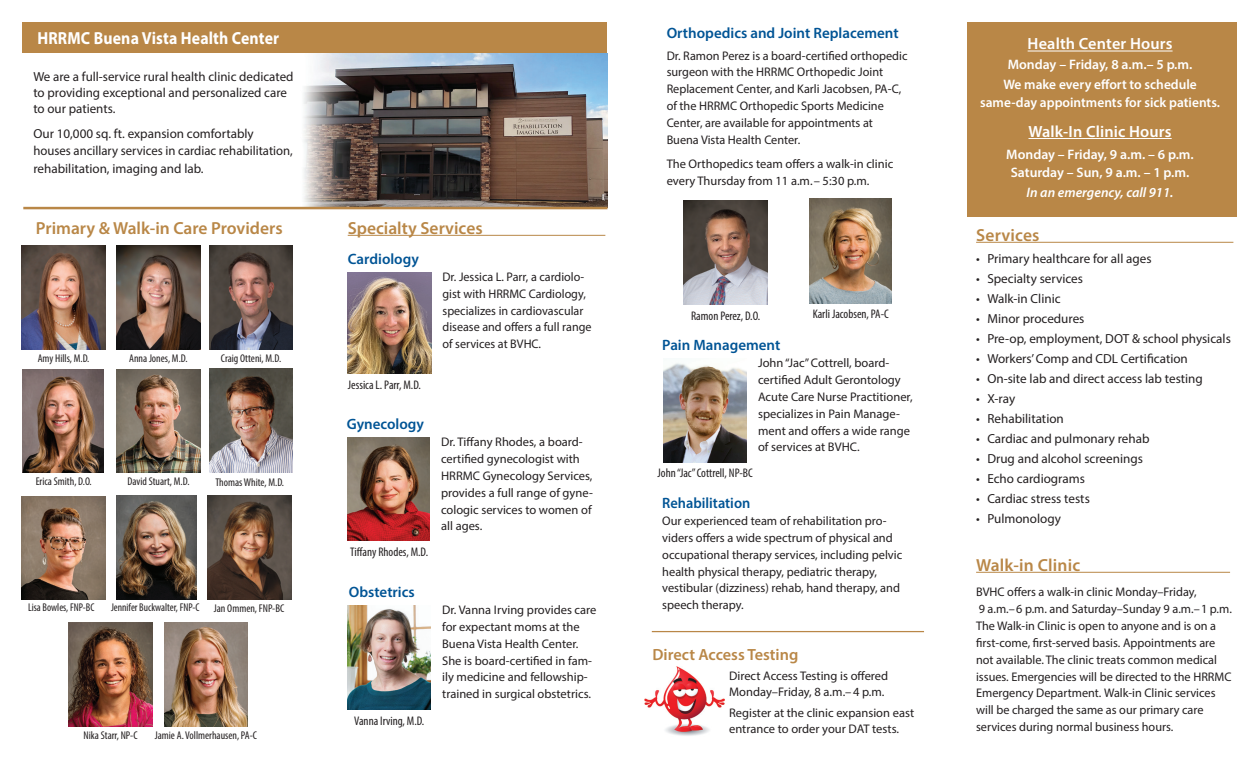
<style>
.page{position:relative;width:1260px;height:765px;background:#fff}
.page>*{position:absolute;margin:0;border:0;box-sizing:border-box;transform-origin:0 0}
.t1{font:600 17.5px "Myriad Pro";color:#b98747}
.t2{font:700 17.5px "Myriad Pro";letter-spacing:.01em;color:#fff;scale:.9 1}
.t3{font:600 16.25px "Myriad Pro";letter-spacing:.01em;color:#fff}
.t4{font:600 16.25px "Myriad Pro";color:#b98747}
.t5{font:600 15px "Myriad Pro";color:#005495}
.t6{font:600 15px "Myriad Pro";color:#005495;scale:.96 1}
.t7{font:600 13.75px/20px "Myriad Pro";color:#fff;text-align:center}
.t8{font:italic 600 13.75px "Myriad Pro";color:#fff}
.t9{font:13.12px/16.2px "Myriad Pro";color:#231f20}
.t10{font:12.5px/16.9px "Myriad Pro";color:#231f20}
.t11{font:condensed 12.5px "Myriad Pro";color:#231f20}
.t12{font:condensed 11.25px "Myriad Pro";color:#231f20}
.t13{font:condensed 11.25px "Myriad Pro";color:#231f20;scale:.96 1}
</style>
<div class="page">
<div style="left:22px;top:22px;width:586px;height:31px;background:#b98747"></div>
<div style="left:968px;top:22px;width:269px;height:195px;background:#b98747"></div>
<hr style="left:1028px;top:51px;width:145px;height:1px;background:#fff">
<hr style="left:1029px;top:138px;width:143px;height:1px;background:#fff">
<hr style="left:976px;top:242px;width:257px;height:1px;background:#b98747">
<hr style="left:976px;top:572px;width:254px;height:1px;background:#b98747">
<img style="left:644px;top:667px;width:80px;height:69px">
<img style="left:301px;top:54px;width:307px;height:154px">
<img style="left:684px;top:200px;width:83px;height:104px">
<img style="left:809px;top:199px;width:83px;height:104px">
<img style="left:348px;top:273px;width:83px;height:101px">
<img style="left:348px;top:606px;width:83px;height:104px">
<img style="left:348px;top:437px;width:82px;height:103px">
<img style="left:664px;top:363px;width:83px;height:100px">
<img style="left:69px;top:623px;width:83px;height:104px">
<img style="left:209px;top:369px;width:84px;height:104px">
<img style="left:22px;top:246px;width:83px;height:104px">
<img style="left:22px;top:370px;width:81px;height:102px">
<img style="left:208px;top:496px;width:83px;height:104px">
<img style="left:117px;top:496px;width:79px;height:104px">
<img style="left:210px;top:246px;width:83px;height:103px">
<img style="left:165px;top:623px;width:83px;height:103px">
<img style="left:117px;top:246px;width:83px;height:104px">
<img style="left:117px;top:370px;width:83px;height:103px">
<hr style="left:348px;top:235px;width:257px;height:1px;background:#b98747">
<hr style="left:652px;top:631px;width:272px;height:1px;background:#b98747">
<img style="left:22px;top:496px;width:83px;height:104px">
<hr style="left:23px;top:207px;width:584px;height:2px;background:#b98747">
<h1 class="t2" style="left:37px;top:27px;width:270px">HRRMC Buena Vista Health Center</h1>
<p class="t9" style="left:33px;top:68px;width:262px">We are a full-service rural health clinic dedicated to providing exceptional and personalized care to our patients.</p>
<p class="t9" style="left:33px;top:124px;width:261px;line-height:17.5px">Our 10,000 sq. ft. expansion comfortably houses ancillary services in cardiac rehabilitation, rehabilitation, imaging and lab.</p>
<h1 class="t1" style="left:36px;top:217px;width:248px">Primary &amp; Walk-in Care Providers</h1>
<p class="t12" style="left:38px;top:351px;width:53px">Amy Hills, M.D.</p>
<p class="t12" style="left:129px;top:351px;width:60px">Anna Jones, M.D.</p>
<p class="t12" style="left:221px;top:351px;width:62px">Craig Otteni, M.D.</p>
<p class="t12" style="left:36px;top:475px;width:58px">Erica Smith, D.O.</p>
<p class="t12" style="left:128px;top:474px;width:64px">David Stuart, M.D.</p>
<p class="t12" style="left:215px;top:476px;width:70px">Thomas White, M.D.</p>
<h1 class="t1" style="left:348px;top:217px;width:136px">Specialty Services</h1>
<p class="t5" style="left:348px;top:249px;width:72px">Cardiology</p>
<p class="t11" style="left:348px;top:377px;width:74px">Jessica L. Parr, M.D.</p>
<p class="t5" style="left:347px;top:415px;width:79px">Gynecology</p>
<p class="t11" style="left:350px;top:544px;width:79px">Tiffany Rhodes, M.D.</p>
<p class="t5" style="left:349px;top:582px;width:67px">Obstetrics</p>
<p class="t10" style="left:443px;top:268px;width:151px">Dr. Jessica L. Parr, a cardiolo&shy;gist with HRRMC Cardiology, specializes in cardiovascular disease and offers a full range of services at BVHC.</p>
<p class="t10" style="left:441px;top:433px;width:153px">Dr. Tiffany Rhodes, a board&shy;certified gynecologist with<br>HRRMC Gynecology Services, provides a full range of gyne&shy;cologic services to women of all ages.</p>
<p class="t5" style="left:667px;top:23px;width:233px">Orthopedics and Joint Replacement</p>
<p class="t10" style="left:667px;top:47px;width:242px">Dr. Ramon Perez is a board-certified orthopedic surgeon with the HRRMC Orthopedic Joint Replacement Center, and Karli Jacobsen, PA-C, of the HRRMC Orthopedic Sports Medicine Center, are available for appointments at Buena Vista Health Center.</p>
<p class="t10" style="left:667px;top:155px;width:228px">The Orthopedics team offers a walk-in clinic every Thursday from 11 a.m.– 5:30 p.m.</p>
<p class="t11" style="left:691px;top:308px;width:71px">Ramon Perez, D.O.</p>
<p class="t11" style="left:813px;top:306px;width:78px">Karli Jacobsen, PA-C</p>
<p class="t5" style="left:662px;top:336px;width:120px">Pain Management</p>
<p class="t10" style="left:758px;top:354px;width:156px">John “Jac” Cottrell, board&shy;certified Adult Gerontology<br>Acute Care Nurse Practitioner, specializes in Pain Manage&shy;ment and offers a wide range of services at BVHC.</p>
<p class="t11" style="left:658px;top:465px;width:97px">John “Jac” Cottrell, NP-BC</p>
<p class="t6" style="left:662px;top:493px;width:93px">Rehabilitation</p>
<p class="t10" style="left:662px;top:512px;width:242px">Our experienced team of rehabilitation pro&shy;viders offers a wide spectrum of physical and occupational therapy services, including pelvic health physical therapy, pediatric therapy, vestibular (dizziness) rehab, hand therapy, and</p>
<p class="t13" style="left:28px;top:601px;width:71px">Lisa Bowles, FNP-BC</p>
<p class="t10" style="left:662px;top:596px;width:83px">speech therapy.</p>
<p class="t13" style="left:111px;top:601px;width:94px">Jennifer Buckwalter, FNP-C</p>
<p class="t12" style="left:214px;top:602px;width:72px">Jan Ommen, FNP-BC</p>
<p class="t10" style="left:442px;top:601px;width:156px">Dr. Vanna Irving provides care for expectant moms at the<br>Buena Vista Health Center.<br>She is board-certified in fam&shy;ily medicine and fellowship&shy;trained in surgical obstetrics.</p>
<h2 class="t4" style="left:652px;top:644px;width:147px">Direct Access Testing</h2>
<p class="t10" style="left:729px;top:667px;width:161px;line-height:16.2px">Direct Access Testing is offered<br>Monday–Friday, 8 a.m.– 4 p.m.</p>
<p class="t10" style="left:729px;top:705px;width:187px;line-height:16.2px">Register at the clinic expansion east entrance to order your DAT tests.</p>
<p class="t11" style="left:354px;top:713px;width:72px">Vanna Irving, M.D.</p>
<p class="t12" style="left:155px;top:729px;width:104px">Jamie A. Vollmerhausen, PA-C</p>
<p class="t12" style="left:84px;top:729px;width:55px">Nika Starr, NP-C</p>
<h2 class="t3" style="left:1028px;top:34px;width:146px">Health Center Hours</h2>
<p class="t7" style="left:1003px;top:54px;width:195px">Monday – Friday, 8 a.m.– 5 p.m.<br>We make every effort to schedule</p>
<p class="t7" style="left:980px;top:92px;width:241px">same-day appointments for sick patients.</p>
<h2 class="t3" style="left:1029px;top:121px;width:145px">Walk-In Clinic Hours</h2>
<p class="t7" style="left:1006px;top:146px;width:189px;line-height:17.5px">Monday – Friday, 9 a.m. – 6 p.m.<br>Saturday – Sun, 9 a.m. – 1 p.m.</p>
<p class="t8" style="left:1027px;top:184px;width:148px">In an emergency, call 911.</p>
<h1 class="t1" style="left:976px;top:224px;width:65px">Services</h1>
<p class="t9" style="left:976px;top:250px;width:177px">• Primary healthcare for all ages</p>
<p class="t9" style="left:976px;top:270px;width:108px">• Specialty services</p>
<p class="t9" style="left:976px;top:290px;width:86px">• Walk-in Clinic</p>
<p class="t9" style="left:976px;top:310px;width:110px">• Minor procedures</p>
<p class="t9" style="left:976px;top:330px;width:256px">• Pre-op, employment, DOT &amp; school physicals</p>
<p class="t9" style="left:976px;top:350px;width:213px">• Workers’ Comp and CDL Certification</p>
<p class="t9" style="left:976px;top:370px;width:228px">• On-site lab and direct access lab testing</p>
<p class="t9" style="left:976px;top:390px;width:41px">• X-ray</p>
<p class="t9" style="left:976px;top:410px;width:89px">• Rehabilitation</p>
<p class="t9" style="left:976px;top:430px;width:175px">• Cardiac and pulmonary rehab</p>
<p class="t9" style="left:976px;top:450px;width:168px">• Drug and alcohol screenings</p>
<p class="t9" style="left:976px;top:470px;width:110px">• Echo cardiograms</p>
<p class="t9" style="left:976px;top:490px;width:115px">• Cardiac stress tests</p>
<p class="t9" style="left:976px;top:510px;width:86px">• Pulmonology</p>
<h1 class="t1" style="left:976px;top:554px;width:106px">Walk-in Clinic</h1>
<p class="t10" style="left:976px;top:583px;width:257px">BVHC offers a walk-in clinic Monday–Friday,<br>9 a.m.–6 p.m. and Saturday–Sunday 9 a.m.–1 p.m.<br>The Walk-in Clinic is open to anyone and is on a first-come, first-served basis. Appointments are not available. The clinic treats common medical issues. Emergencies will be directed to the HRRMC Emergency Department. Walk-in Clinic services will be charged the same as our primary care services during normal business hours.</p>
</div>
